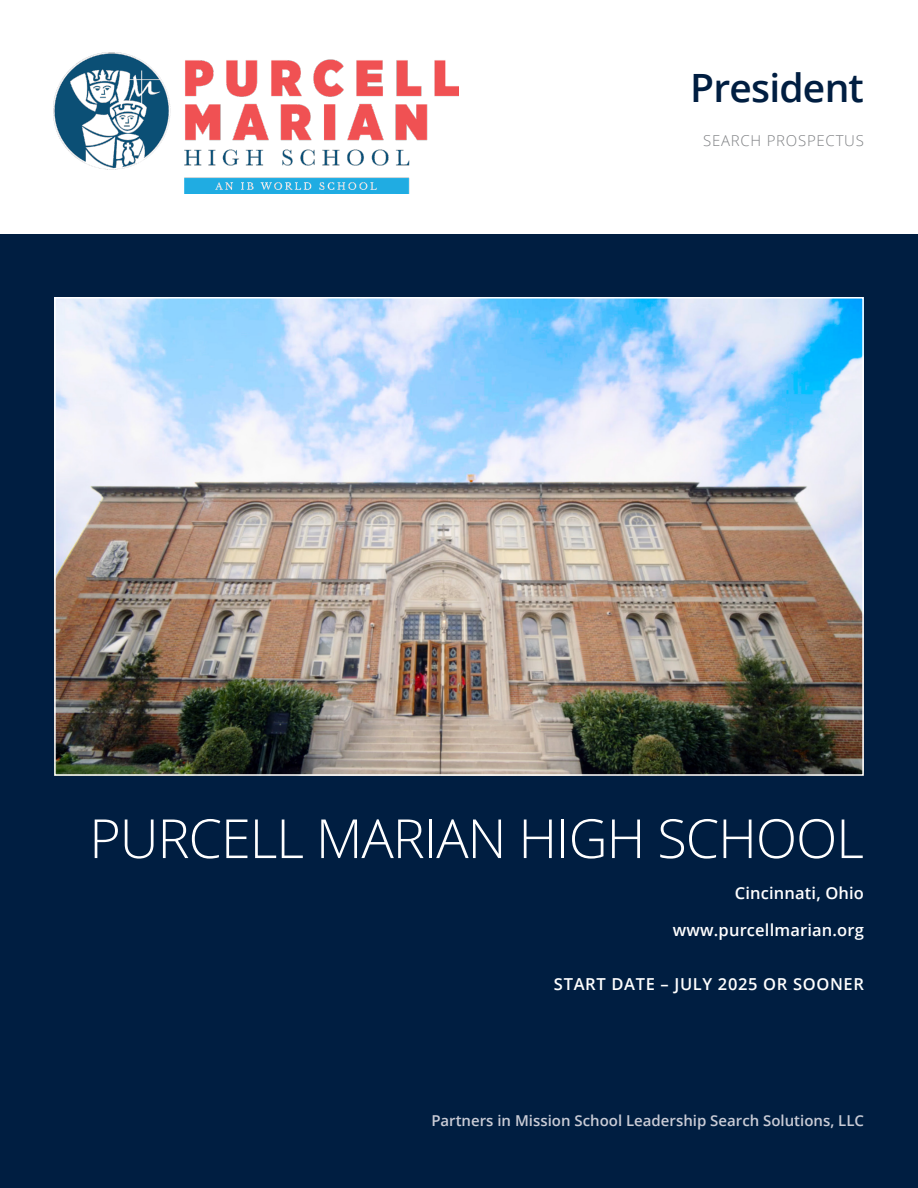
<style>
.page{position:relative;width:918px;height:1188px;background:#fff}
.page>*{position:absolute;margin:0;border:0;box-sizing:border-box;transform-origin:0 0}
.School_Name{font:300 54px "Open Sans";letter-spacing:-.02em;color:#fff}
.Position{font:600 39px "Open Sans";letter-spacing:-.02em;color:#001e41}
.Website{font:600 16.5px "Open Sans";letter-spacing:.01em;color:#fff}
.Start_Date{font:600 16.5px "Open Sans";letter-spacing:.04em;color:#fff}
.t1{font:600 15px "Open Sans";color:#caccd6}
.Search{font:300 15px "Open Sans";letter-spacing:.05em;color:#808285}
</style>
<div class="page">
<div style="left:0;top:234px;width:918px;height:954px;background:#001e41"></div>
<img style="left:54px;top:52px;width:405px;height:142px">
<img style="left:57px;top:300px;width:804px;height:473px">
<p class="Position" style="left:690px;top:62px;width:175px">President</p>
<p class="Search" style="left:703px;top:131px;width:162px">SEARCH PROSPECTUS</p>
<p class="School_Name" style="left:89px;top:801px;width:776px">PURCELL MARIAN HIGH SCHOOL</p>
<p class="Website" style="left:735px;top:881px;width:131px">Cincinnati, Ohio</p>
<p class="Website" style="left:673px;top:919px;width:193px">www.purcellmarian.org</p>
<p class="Start_Date" style="left:554px;top:973px;width:312px">START DATE – JULY 2025 OR SOONER</p>
<p class="t1" style="left:431px;top:1110px;width:434px">Partners in Mission School Leadership Search Solutions, LLC</p>
</div>
